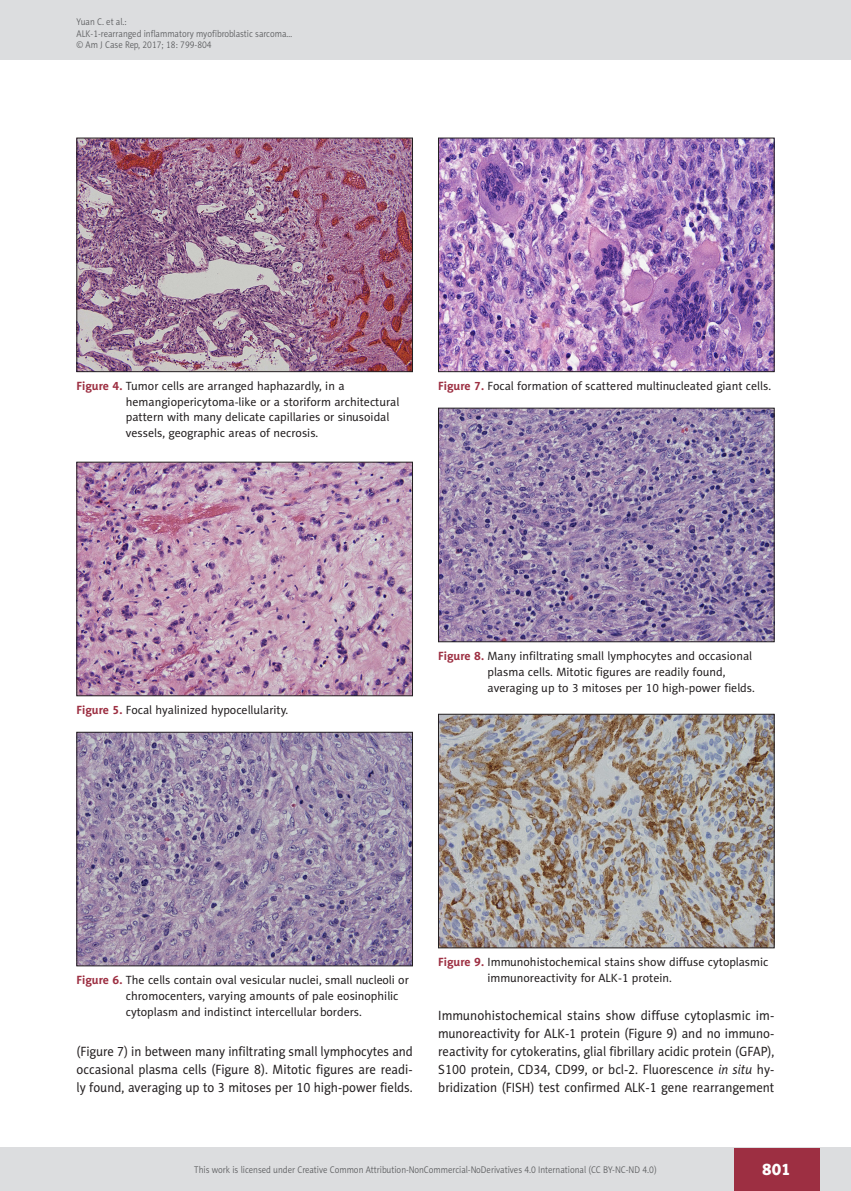
<style>
.page{position:relative;width:851px;height:1191px;background:#fff}
.page>*{position:absolute;margin:0;border:0;box-sizing:border-box;transform-origin:0 0}
.t1{font:16.5px "Naomi Sans EFN Heavy";color:#fff}
.AJCR_Body{font:13.5px/18px "Naomi Sans EFN";color:#231f20;text-align:justify;scale:.96 1}
.AJCR_Body-2{font:13.5px/18px "Naomi Sans EFN";color:#231f20;text-align:justify;scale:.94 1}
.AJCR_Rycina_tytul{font:12px/15.8px "Naomi Sans EFN";color:#231f20}
.AJCR_pagina_zywa{font:9.75px/11.2px "Naomi Sans EFN Light";color:#57585a;scale:.9 1}
.AJCR_pagina_sygnatur{font:9.75px "Naomi Sans EFN Light";color:#57585a;scale:.9 1}
.s1{font-weight:700;color:#9d2f42}
.s2{font-style:italic}
</style>
<div class="page">
<img style="left:79px;top:734px;width:331px;height:230px">
<div style="left:77px;top:732px;width:335px;height:234px;border:1px solid #231f20"></div>
<img style="left:79px;top:140px;width:331px;height:230px">
<div style="left:77px;top:138px;width:335px;height:234px;border:1px solid #231f20"></div>
<img style="left:440px;top:140px;width:332px;height:230px">
<div style="left:438px;top:138px;width:336px;height:234px;border:1px solid #231f20"></div>
<img style="left:440px;top:410px;width:332px;height:230px">
<div style="left:438px;top:408px;width:336px;height:234px;border:1px solid #231f20"></div>
<img style="left:79px;top:464px;width:331px;height:230px">
<div style="left:77px;top:462px;width:335px;height:234px;border:1px solid #231f20"></div>
<img style="left:440px;top:716px;width:332px;height:230px">
<div style="left:438px;top:714px;width:336px;height:234px;border:1px solid #231f20"></div>
<div style="left:0;top:1148px;width:850px;height:43px;background:#dcdddf"></div>
<div style="left:733px;top:1147px;width:86px;height:43px;background:#9d2f42"></div>
<div style="left:0;top:0;width:850px;height:60px;background:#dcdddf"></div>
<p class="AJCR_pagina_zywa" style="left:77px;top:16px;width:241px">Yuan C. et al.:<br>ALK-1-rearranged inflammatory myofibroblastic sarcoma…</p>
<p class="AJCR_pagina_sygnatur" style="left:77px;top:39px;width:152px">© Am J Case Rep, 2017; 18: 799-804</p>
<p class="AJCR_Rycina_tytul" style="left:126px;top:378px;width:275px;text-indent:-49px"><span class="s1">Figure 4.</span> Tumor cells are arranged haphazardly, in a hemangiopericytoma-like or a storiform architectural pattern with many delicate capillaries or sinusoidal vessels, geographic areas of necrosis.</p>
<p class="AJCR_Rycina_tytul" style="left:438px;top:378px;width:334px"><span class="s1">Figure 7.</span> Focal formation of scattered multinucleated giant cells.</p>
<p class="AJCR_Rycina_tytul" style="left:77px;top:702px;width:213px"><span class="s1">Figure 5.</span> Focal hyalinized hypocellularity.</p>
<p class="AJCR_Rycina_tytul" style="left:487px;top:648px;width:269px;text-indent:-49px"><span class="s1">Figure 8.</span> Many infiltrating small lymphocytes and occasional plasma cells. Mitotic figures are readily found, averaging up to 3 mitoses per 10 high-power fields.</p>
<p class="AJCR_Rycina_tytul" style="left:126px;top:972px;width:284px;text-indent:-49px"><span class="s1">Figure 6.</span> The cells contain oval vesicular nuclei, small nucleoli or chromocenters, varying amounts of pale eosinophilic cytoplasm and indistinct intercellular borders.</p>
<p class="AJCR_Body-2" style="left:77px;top:1042px;width:359px">(Figure 7) in between many infiltrating small lymphocytes and occasional plasma cells (Figure 8). Mitotic figures are readi&shy;ly found, averaging up to 3 mitoses per 10 high-power fields.</p>
<p class="AJCR_Rycina_tytul" style="left:487px;top:954px;width:282px;text-indent:-49px"><span class="s1">Figure 9.</span> Immunohistochemical stains show diffuse cytoplasmic immunoreactivity for ALK-1 protein.</p>
<p class="AJCR_Body" style="left:438px;top:1006px;width:351px">Immunohistochemical stains show diffuse cytoplasmic im&shy;munoreactivity for ALK-1 protein (Figure 9) and no immuno&shy;reactivity for cytokeratins, glial fibrillary acidic protein (GFAP), S100 protein, CD34, CD99, or bcl-2. Fluorescence <span class="s2">in situ</span> hy&shy;bridization (FISH) test confirmed ALK-1 gene rearrangement</p>
<p class="AJCR_pagina_zywa" style="left:194px;top:1164px;width:515px">This work is licensed under Creative Common Attribution-NonCommercial-NoDerivatives 4.0 International (CC BY-NC-ND 4.0)</p>
<p class="t1" style="left:762px;top:1159px;width:30px">801</p>
</div>
